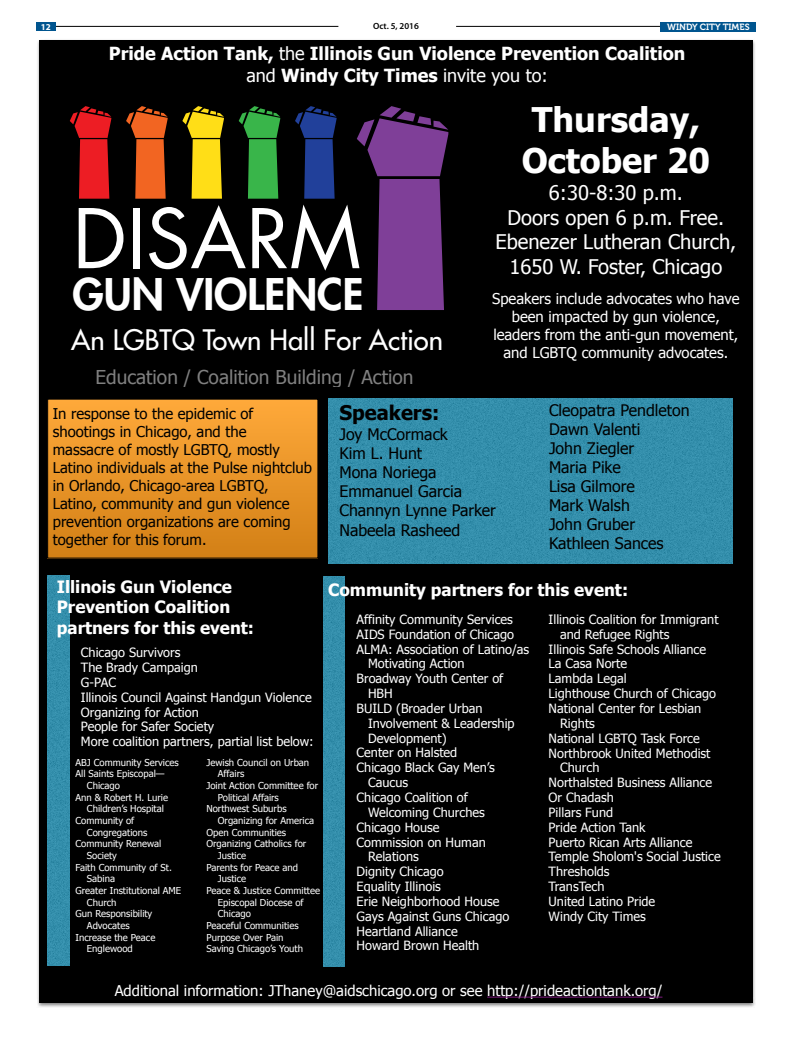
<style>
.page{position:relative;width:792px;height:1044px;background:#fff}
.page>*{position:absolute;margin:0;border:0;box-sizing:border-box;transform-origin:0 0}
.t1{font:79.8px "Futura";color:#fff}
.t2{font:800 42.4px "Futura";color:#fff}
.t3{font:700 33.9px/41.3px "Tahoma";color:#fff}
.t4{font:27.5px "Futura";color:#fff}
.t5{font:20.1px/24.4px "Tahoma";color:#fff;text-align:center}
.t6{font:700 20.1px "Tahoma";color:#000}
.t7{font:19.1px "Tahoma";color:#808080}
.t8{font:700 18px/22.3px "Tahoma";color:#fff;text-align:center}
.t9{font:700 17px/20.1px "Tahoma";color:#fff}
.t10{font:15.9px/19.1px "Tahoma";color:#000}
.t11{font:14.8px/18px "Tahoma";color:#000}
.t12{font:14.8px/18px "Tahoma";color:#fff;text-align:center}
.t13{font:12.7px/14.8px "Tahoma";color:#fff}
.t14{font:9.5px "Tahoma";color:#fff}
.t15{font:9px "Museo 700";color:#fff}
.t16{font:600 9px "Myriad Pro";color:#000}
.t17{font:700 9px "Myriad Pro";color:#fff}
.s1{font-weight:400}
</style>
<div class="page">
<hr style="left:456px;top:26px;width:300px;height:1px;background:#000">
<hr style="left:52px;top:26px;width:286px;height:1px;background:#000">
<div style="left:36px;top:22px;width:20px;height:9px;background:#00558f"></div>
<div style="left:661px;top:22px;width:95px;height:10px;background:#00558f"></div>
<div style="left:40px;top:40px;width:713px;height:963px;background:#000"></div>
<svg style="left:70px;top:106px;width:41px;height:93px"></svg>
<svg style="left:126px;top:106px;width:42px;height:93px"></svg>
<svg style="left:182px;top:106px;width:42px;height:93px"></svg>
<svg style="left:239px;top:106px;width:41px;height:93px"></svg>
<svg style="left:295px;top:106px;width:42px;height:93px"></svg>
<svg style="left:357px;top:106px;width:91px;height:204px"></svg>
<img style="left:328px;top:398px;width:405px;height:1px">
<div style="left:328px;top:399px;width:405px;height:165px;background:#338eab"></div>
<div style="left:48px;top:399px;width:270px;height:159px;background:linear-gradient(to bottom,#ffa93a,#d28016)"></div>
<img style="left:47px;top:575px;width:23px;height:391px">
<div style="left:47px;top:576px;width:22px;height:390px;background:#338eab"></div>
<img style="left:323px;top:576px;width:22px;height:391px">
<div style="left:324px;top:577px;width:21px;height:390px;background:#338eab"></div>
<hr style="left:487px;top:997px;width:175px;height:1px;background:#801b80">
<p class="t17" style="left:41px;top:21px;width:11px">12</p>
<p class="t16" style="left:373px;top:20px;width:47px">Oct. 5, 2016</p>
<p class="t15" style="left:667px;top:22px;width:84px">WINDY CITY TIMES</p>
<h3 class="t8" style="left:109px;top:41px;width:578px">Pride Action Tank, <span class="s1">the</span> Illinois Gun Violence Prevention Coalition <span class="s1">and</span> Windy City Times <span class="s1">invite you to:</span></h3>
<h3 class="t3" style="left:522px;top:97px;width:190px">Thursday,<br>October 20</h3>
<h3 class="t5" style="left:495px;top:180px;width:243px">6:30-8:30 p.m.<br>Doors open 6 p.m. Free.<br>Ebenezer Lutheran Church,<br>1650 W. Foster, Chicago</h3>
<p class="t12" style="left:492px;top:289px;width:249px">Speakers include advocates who have been impacted by gun violence, leaders from the anti-gun movement, and LGBTQ community advocates.</p>
<h1 class="t1" style="left:73px;top:188px;width:290px">DISARM</h1>
<h2 class="t2" style="left:73px;top:268px;width:292px">GUN VIOLENCE</h2>
<h3 class="t4" style="left:71px;top:323px;width:374px">An LGBTQ Town Hall For Action</h3>
<h3 class="t7" style="left:96px;top:364px;width:319px">Education / Coalition Building / Action</h3>
<p class="t11" style="left:53px;top:404px;width:261px">In response to the epidemic of shootings in Chicago, and the<br>massacre of mostly LGBTQ, mostly Latino individuals at the Pulse nightclub in Orlando, Chicago-area LGBTQ, Latino, community and gun violence prevention organizations are coming together for this forum.</p>
<h3 class="t6" style="left:339px;top:399px;width:101px">Speakers:</h3>
<p class="t10" style="left:339px;top:424px;width:158px">Joy McCormack<br>Kim L. Hunt<br>Mona Noriega<br>Emmanuel Garcia<br>Channyn Lynne Parker<br>Nabeela Rasheed</p>
<p class="t10" style="left:549px;top:400px;width:142px">Cleopatra Pendleton<br>Dawn Valenti<br>John Ziegler<br>Maria Pike<br>Lisa Gilmore<br>Mark Walsh<br>John Gruber<br>Kathleen Sances</p>
<h3 class="t9" style="left:57px;top:576px;width:199px">Illinois Gun Violence<br>Prevention Coalition partners for this event:</h3>
<h3 class="t9" style="left:328px;top:579px;width:301px">Community partners for this event:</h3>
<p class="t13" style="left:357px;top:611px;width:158px">Affinity Community Services</p>
<p class="t13" style="left:357px;top:626px;width:159px">AIDS Foundation of Chicago</p>
<p class="t13" style="left:357px;top:641px;width:174px">ALMA: Association of Latino/as</p>
<p class="t13" style="left:368px;top:656px;width:98px">Motivating Action</p>
<p class="t13" style="left:357px;top:671px;width:148px">Broadway Youth Center of</p>
<p class="t13" style="left:368px;top:685px;width:26px">HBH</p>
<p class="t13" style="left:357px;top:700px;width:128px">BUILD (Broader Urban</p>
<p class="t13" style="left:368px;top:715px;width:148px">Involvement &amp; Leadership</p>
<p class="t13" style="left:368px;top:730px;width:80px">Development)</p>
<p class="t13" style="left:357px;top:745px;width:102px">Center on Halsted</p>
<p class="t13" style="left:357px;top:760px;width:140px">Chicago Black Gay Men’s</p>
<p class="t13" style="left:368px;top:775px;width:42px">Caucus</p>
<p class="t13" style="left:357px;top:789px;width:113px">Chicago Coalition of</p>
<p class="t13" style="left:368px;top:804px;width:118px">Welcoming Churches</p>
<p class="t13" style="left:357px;top:819px;width:85px">Chicago House</p>
<p class="t13" style="left:357px;top:834px;width:131px">Commission on Human</p>
<p class="t13" style="left:368px;top:849px;width:52px">Relations</p>
<p class="t13" style="left:357px;top:864px;width:89px">Dignity Chicago</p>
<p class="t13" style="left:357px;top:878px;width:86px">Equality Illinois</p>
<p class="t13" style="left:357px;top:893px;width:144px">Erie Neighborhood House</p>
<p class="t13" style="left:357px;top:908px;width:154px">Gays Against Guns Chicago</p>
<p class="t13" style="left:357px;top:923px;width:103px">Heartland Alliance</p>
<p class="t13" style="left:357px;top:938px;width:124px">Howard Brown Health</p>
<p class="t13" style="left:549px;top:611px;width:171px">Illinois Coalition for Immigrant</p>
<p class="t13" style="left:560px;top:626px;width:111px">and Refugee Rights</p>
<p class="t13" style="left:549px;top:641px;width:159px">Illinois Safe Schools Alliance</p>
<p class="t13" style="left:549px;top:656px;width:80px">La Casa Norte</p>
<p class="t13" style="left:549px;top:671px;width:80px">Lambda Legal</p>
<p class="t13" style="left:549px;top:686px;width:169px">Lighthouse Church of Chicago</p>
<p class="t13" style="left:549px;top:700px;width:154px">National Center for Lesbian</p>
<p class="t13" style="left:560px;top:715px;width:36px">Rights</p>
<p class="t13" style="left:549px;top:730px;width:153px">National LGBTQ Task Force</p>
<p class="t13" style="left:549px;top:745px;width:163px">Northbrook United Methodist</p>
<p class="t13" style="left:560px;top:760px;width:41px">Church</p>
<p class="t13" style="left:549px;top:775px;width:165px">Northalsted Business Alliance</p>
<p class="t13" style="left:549px;top:789px;width:67px">Or Chadash</p>
<p class="t13" style="left:549px;top:804px;width:66px">Pillars Fund</p>
<p class="t13" style="left:549px;top:819px;width:98px">Pride Action Tank</p>
<p class="t13" style="left:549px;top:834px;width:145px">Puerto Rican Arts Alliance</p>
<p class="t13" style="left:549px;top:849px;width:174px">Temple Sholom's Social Justice</p>
<p class="t13" style="left:549px;top:864px;width:63px">Thresholds</p>
<p class="t13" style="left:549px;top:879px;width:57px">TransTech</p>
<p class="t13" style="left:549px;top:893px;width:108px">United Latino Pride</p>
<p class="t13" style="left:549px;top:908px;width:99px">Windy City Times</p>
<p class="t13" style="left:81px;top:645px;width:234px">Chicago Survivors<br>The Brady Campaign<br>G-PAC<br>Illinois Council Against Handgun Violence<br>Organizing for Action<br>People for Safer Society<br>More coalition partners, partial list below:</p>
<p class="t14" style="left:206px;top:756px;width:104px">Jewish Council on Urban</p>
<p class="t14" style="left:218px;top:768px;width:28px">Affairs</p>
<p class="t14" style="left:206px;top:779px;width:113px">Joint Action Committee for</p>
<p class="t14" style="left:218px;top:791px;width:62px">Political Affairs</p>
<p class="t14" style="left:206px;top:803px;width:82px">Northwest Suburbs</p>
<p class="t14" style="left:218px;top:814px;width:98px">Organizing for America</p>
<p class="t14" style="left:206px;top:826px;width:81px">Open Communities</p>
<p class="t14" style="left:206px;top:838px;width:101px">Organizing Catholics for</p>
<p class="t14" style="left:218px;top:849px;width:30px">Justice</p>
<p class="t14" style="left:206px;top:861px;width:93px">Parents for Peace and</p>
<p class="t14" style="left:218px;top:873px;width:30px">Justice</p>
<p class="t14" style="left:206px;top:884px;width:115px">Peace &amp; Justice Committee</p>
<p class="t14" style="left:218px;top:896px;width:87px">Episcopal Diocese of</p>
<p class="t14" style="left:218px;top:908px;width:35px">Chicago</p>
<p class="t14" style="left:206px;top:919px;width:94px">Peaceful Communities</p>
<p class="t14" style="left:206px;top:931px;width:79px">Purpose Over Pain</p>
<p class="t14" style="left:206px;top:943px;width:98px">Saving Chicago’s Youth</p>
<p class="t14" style="left:76px;top:756px;width:105px">ABJ Community Services</p>
<p class="t14" style="left:76px;top:768px;width:91px">All Saints Episcopal—</p>
<p class="t14" style="left:87px;top:779px;width:35px">Chicago</p>
<p class="t14" style="left:76px;top:791px;width:94px">Ann &amp; Robert H. Lurie</p>
<p class="t14" style="left:87px;top:803px;width:79px">Children’s Hospital</p>
<p class="t14" style="left:76px;top:814px;width:60px">Community of</p>
<p class="t14" style="left:87px;top:826px;width:62px">Congregations</p>
<p class="t14" style="left:76px;top:838px;width:87px">Community Renewal</p>
<p class="t14" style="left:87px;top:849px;width:31px">Society</p>
<p class="t14" style="left:76px;top:861px;width:98px">Faith Community of St.</p>
<p class="t14" style="left:87px;top:873px;width:30px">Sabina</p>
<p class="t14" style="left:76px;top:884px;width:107px">Greater Institutional AME</p>
<p class="t14" style="left:87px;top:896px;width:31px">Church</p>
<p class="t14" style="left:76px;top:908px;width:78px">Gun Responsibility</p>
<p class="t14" style="left:87px;top:919px;width:44px">Advocates</p>
<p class="t14" style="left:76px;top:931px;width:81px">Increase the Peace</p>
<p class="t14" style="left:87px;top:943px;width:47px">Englewood</p>
<p class="t12" style="left:115px;top:981px;width:549px">Additional information: JThaney@aidschicago.org or see http://prideactiontank.org/</p>
</div>
